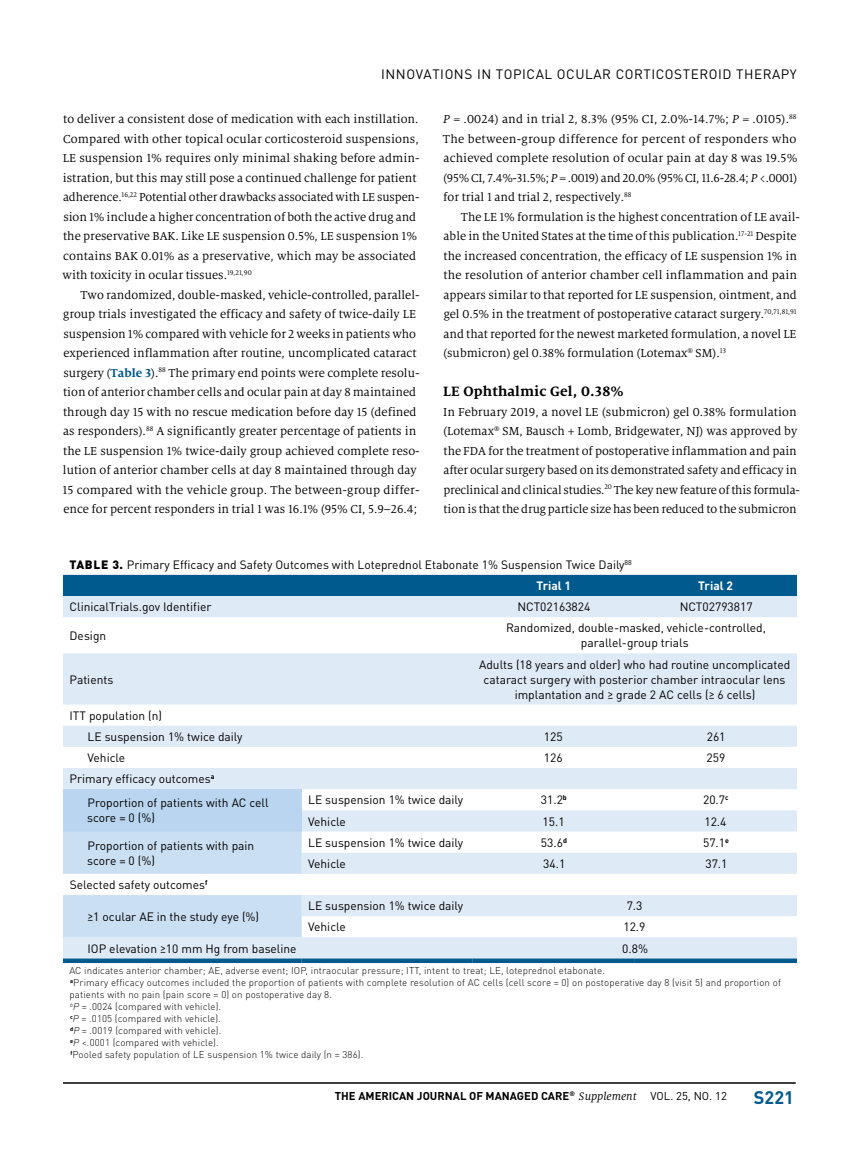
<style>
.page{position:relative;width:851px;height:1161px;background:#fff}
.page>*{position:absolute;margin:0;border:0;box-sizing:border-box;transform-origin:0 0}
.t1{font:700 18px "DINOT";color:#005a8e}
.t2{font:700 15px "Milo Serif OT";letter-spacing:.01em;color:#000}
.t3{font:13.5px "DINOT";letter-spacing:.04em;color:#000}
.t4{font:12.75px/19.5px "Milo Serif OT";color:#000}
.t5{font:12px/15px "DINOT";color:#000}
.t6{font:700 12px "DINOT";color:#fff}
.t7{font:700 11.25px "DINOT";color:#000}
.t8{font:300 9.75px/12px "DINOT";letter-spacing:.01em;color:#000}
.s1{font-weight:700;color:#005990}
.s2{font-style:italic}
.s3{font-weight:900}
.s4{font-weight:700;color:#fff}
.s5{font-family:"Effectra";font-weight:500;font-size:11.1px}
.s6{font-family:"Milo Serif OT";font-weight:400;font-style:italic;font-size:12px}
.s7{font-weight:400}
</style>
<div class="page">
<hr style="left:63px;top:1082px;width:732px;height:2px;background:#000">
<div style="left:63px;top:575px;width:734px;height:21px;background:#005a8e"></div>
<svg style="left:63px;top:596px;width:734px;height:365px;fill:#dfeaf7"></svg>
<div style="left:63px;top:789px;width:239px;height:43px;background:#b9d5ef"></div>
<svg style="left:63px;top:832px;width:239px;height:105px"></svg>
<hr style="left:63px;top:959px;width:238px;height:4px;background:#005a8e">
<hr style="left:302px;top:959px;width:170px;height:4px;background:#005a8e">
<hr style="left:472px;top:959px;width:163px;height:4px;background:#005a8e">
<hr style="left:635px;top:959px;width:162px;height:4px;background:#005a8e">
<p class="t3" style="left:381px;top:66px;width:417px">INNOVATIONS IN TOPICAL OCULAR CORTICOSTEROID THERAPY</p>
<p class="t4" style="left:63px;top:110px;width:358px">to deliver a consistent dose of medication with each instillation.<br>Compared with other topical ocular corticosteroid suspensions, LE suspension 1% requires only minimal shaking before admin&shy;istration, but this may still pose a continued challenge for patient adherence.<sup>16,22</sup> Potential other drawbacks associated with LE suspen&shy;sion 1% include a higher concentration of both the active drug and the preservative BAK. Like LE suspension 0.5%, LE suspension 1% contains BAK 0.01% as a preservative, which may be associated with toxicity in ocular tissues.<sup>19,21,90</sup></p>
<p class="t4" style="left:62px;top:285px;width:359px;text-indent:18px">Two randomized, double-masked, vehicle-controlled, parallel&shy;group trials investigated the efficacy and safety of twice-daily LE suspension 1% compared with vehicle for 2 weeks in patients who experienced inflammation after routine, uncomplicated cataract surgery (<span class="s1">Table 3</span>).<sup>88</sup> The primary end points were complete resolu&shy;tion of anterior chamber cells and ocular pain at day 8 maintained through day 15 with no rescue medication before day 15 (defined as responders).<sup>88</sup> A significantly greater percentage of patients in the LE suspension 1% twice-daily group achieved complete reso&shy;lution of anterior chamber cells at day 8 maintained through day 15 compared with the vehicle group. The between-group differ&shy;ence for percent responders in trial 1 was 16.1% (95% CI, 5.9–26.4;</p>
<p class="t4" style="left:443px;top:110px;width:356px;text-align:justify"><span class="s2">P</span> = .0024) and in trial 2, 8.3% (95% CI, 2.0%-14.7%; <span class="s2">P</span> = .0105).<sup>88<br></sup>The between-group difference for percent of responders who achieved complete resolution of ocular pain at day 8 was 19.5% (95% CI, 7.4%-31.5%; <span class="s2">P</span> = .0019) and 20.0% (95% CI, 11.6-28.4; <span class="s2">P</span> &lt;.0001) for trial 1 and trial 2, respectively.<sup>88</sup></p>
<p class="t4" style="left:443px;top:207px;width:358px;text-indent:18px">The LE 1% formulation is the highest concentration of LE avail&shy;able in the United States at the time of this publication.<sup>17-21</sup> Despite the increased concentration, the efficacy of LE suspension 1% in the resolution of anterior chamber cell inflammation and pain appears similar to that reported for LE suspension, ointment, and gel 0.5% in the treatment of postoperative cataract surgery.<sup>70,71,81,91 </sup>and that reported for the newest marketed formulation, a novel LE (submicron) gel 0.38% formulation (Lotemax<sup>®</sup> SM).<sup>13</sup></p>
<p class="t2" style="left:443px;top:383px;width:182px">LE Ophthalmic Gel, 0.38%</p>
<p class="t4" style="left:443px;top:402px;width:358px">In February 2019, a novel LE (submicron) gel 0.38% formulation (Lotemax<sup>®</sup> SM, Bausch + Lomb, Bridgewater, NJ) was approved by the FDA for the treatment of postoperative inflammation and pain after ocular surgery based on its demonstrated safety and efficacy in preclinical and clinical studies.<sup>20</sup> The key new feature of this formula&shy;tion is that the drug particle size has been reduced to the submicron</p>
<p class="t5" style="left:536px;top:554px;width:97px;line-height:21.1px;text-indent:-467px"><span class="s3">TABLE 3.</span> Primary Efficacy and Safety Outcomes with Loteprednol Etabonate 1% Suspension Twice Daily<sup>88<br></sup><span class="s4">Trial 1</span></p>
<p class="t6" style="left:698px;top:578px;width:36px">Trial 2</p>
<p class="t5" style="left:69px;top:599px;width:143px">ClinicalTrials.gov Identifier</p>
<p class="t5" style="left:517px;top:599px;width:74px">NCT02163824</p>
<p class="t5" style="left:679px;top:599px;width:74px">NCT02793817</p>
<p class="t5" style="left:70px;top:628px;width:38px">Design</p>
<p class="t5" style="left:506px;top:620px;width:261px;text-align:center">Randomized, double-masked, vehicle-controlled, parallel-group trials</p>
<p class="t5" style="left:70px;top:672px;width:45px">Patients</p>
<p class="t5" style="left:479px;top:657px;width:313px;text-align:center">Adults (18 years and older) who had routine uncomplicated cataract surgery with posterior chamber intraocular lens implantation and <span class="s5">≥</span> grade 2 AC cells (<span class="s5">≥</span> 6 cells)</p>
<p class="t5" style="left:88px;top:705px;width:156px;line-height:21.1px;text-indent:-18px">ITT population (n)<br>LE suspension 1% twice daily</p>
<p class="t5" style="left:544px;top:729px;width:20px">125</p>
<p class="t5" style="left:706px;top:729px;width:20px">261</p>
<p class="t5" style="left:87px;top:750px;width:39px">Vehicle</p>
<p class="t5" style="left:544px;top:750px;width:20px">126</p>
<p class="t5" style="left:706px;top:750px;width:20px">259</p>
<p class="t5" style="left:88px;top:767px;width:182px;line-height:24.3px;text-indent:-18px">Primary efficacy outcomes<sup>a<br></sup>Proportion of patients with AC cell</p>
<p class="t5" style="left:87px;top:810px;width:69px">score = 0 (%)</p>
<p class="t5" style="left:308px;top:792px;width:156px">LE suspension 1% twice daily</p>
<p class="t5" style="left:541px;top:792px;width:27px">31.2<sup>b</sup></p>
<p class="t5" style="left:703px;top:792px;width:27px">20.7<sup>c</sup></p>
<p class="t5" style="left:308px;top:814px;width:39px">Vehicle</p>
<p class="t5" style="left:542px;top:814px;width:24px">15.1</p>
<p class="t5" style="left:704px;top:814px;width:24px">12.4</p>
<p class="t5" style="left:87px;top:838px;width:168px">Proportion of patients with pain score = 0 (%)</p>
<p class="t5" style="left:308px;top:835px;width:156px">LE suspension 1% twice daily</p>
<p class="t5" style="left:541px;top:835px;width:27px">53.6<sup>d</sup></p>
<p class="t5" style="left:703px;top:835px;width:27px">57.1<sup>e</sup></p>
<p class="t5" style="left:308px;top:856px;width:39px">Vehicle</p>
<p class="t5" style="left:543px;top:856px;width:24px">34.1</p>
<p class="t5" style="left:705px;top:856px;width:24px">37.1</p>
<p class="t5" style="left:70px;top:877px;width:139px">Selected safety outcomes<sup>f</sup></p>
<p class="t5" style="left:87px;top:909px;width:173px"><span class="s5">≥</span>1 ocular AE in the study eye (%)</p>
<p class="t5" style="left:308px;top:898px;width:156px">LE suspension 1% twice daily</p>
<p class="t5" style="left:626px;top:898px;width:17px">7.3</p>
<p class="t5" style="left:308px;top:919px;width:39px">Vehicle</p>
<p class="t5" style="left:623px;top:919px;width:24px">12.9</p>
<p class="t5" style="left:88px;top:941px;width:210px">IOP elevation <span class="s5">≥</span>10 mm Hg from baseline</p>
<p class="t5" style="left:622px;top:941px;width:27px">0.8%</p>
<p class="t8" style="left:69px;top:965px;width:713px">AC indicates anterior chamber; AE, adverse event; IOP, intraocular pressure; ITT, intent to treat; LE, loteprednol etabonate.<br><sup>a</sup>Primary efficacy outcomes included the proportion of patients with complete resolution of AC cells (cell score = 0) on postoperative day 8 (visit 5) and proportion of patients with no pain (pain score = 0) on postoperative day 8.<br><sup>b</sup><span class="s2">P</span> = .0024 (compared with vehicle).<br><sup>c</sup><span class="s2">P</span> = .0105 (compared with vehicle).<br><sup>d</sup><span class="s2">P</span> = .0019 (compared with vehicle).<br><sup>e</sup><span class="s2">P</span> &lt;.0001 (compared with vehicle).<br><sup>f</sup>Pooled safety population of LE suspension 1% twice daily (n = 386).</p>
<p class="t7" style="left:335px;top:1089px;width:393px">THE AMERICAN JOURNAL OF MANAGED CARE<sup>®</sup> <span class="s6">Supplement</span> <span class="s7">VOL. 25, NO. 12</span></p>
<h1 class="t1" style="left:753px;top:1086px;width:41px">S221</h1>
</div>
